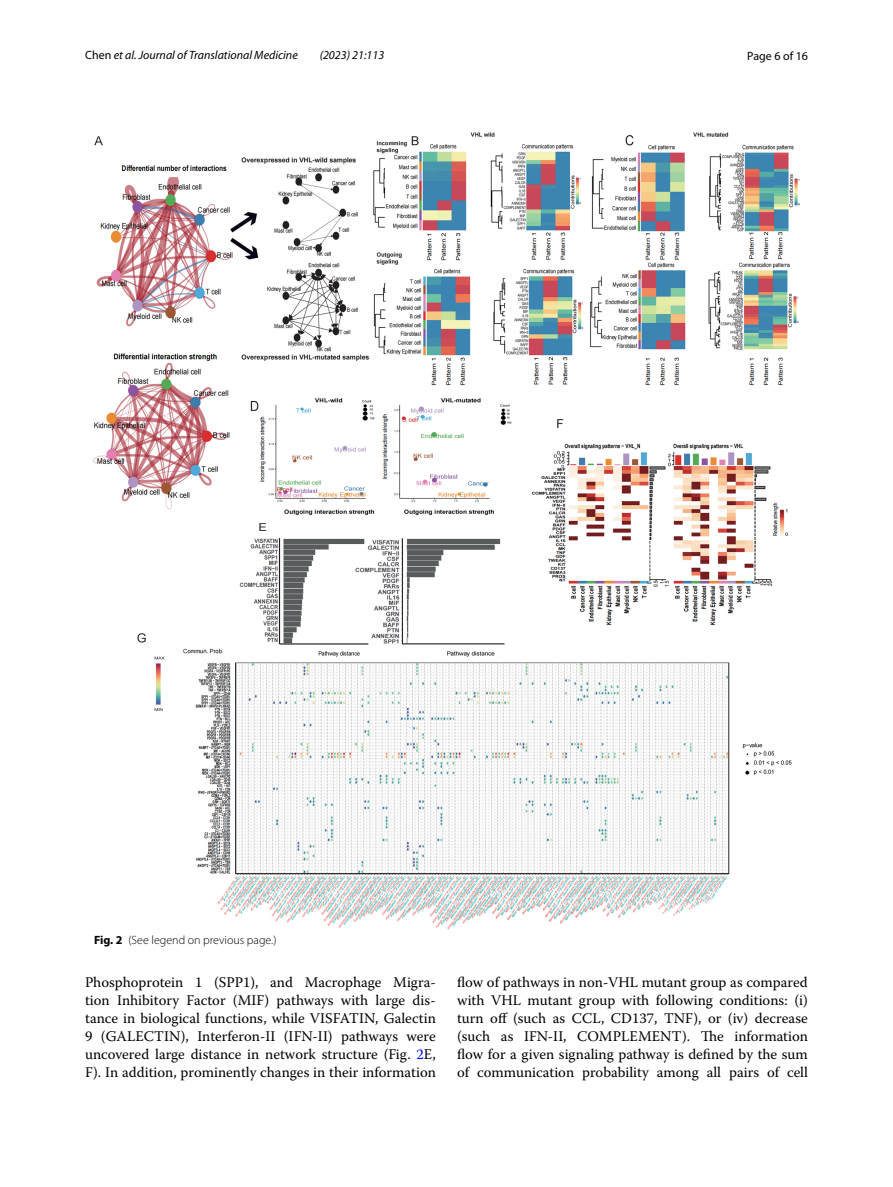
<style>
.page{position:relative;width:893px;height:1187px;background:#fff}
.page>*{position:absolute;margin:0;border:0;box-sizing:border-box;transform-origin:0 0}
.t1{font:14.7px/18px "Warnock Pro";color:#000;text-align:justify}
.t2{font:italic 12px "Myriad Pro";color:#000}
.t3{font:300 12px "Myriad Pro";color:#000}
.t4{font:12px "Myriad Pro";color:#000}
.s1{font-style:normal}
.s2{font-weight:700}
.s3{color:#00f}
</style>
<div class="page">
<img style="left:94px;top:133px;width:705px;height:795px">
<p class="t2" style="left:85px;top:48px;width:214px"><span class="s1">Chen</span> et al. Journal of Translational Medicine</p>
<p class="t2" style="left:320px;top:48px;width:66px">(2023) 21:113</p>
<p class="t4" style="left:747px;top:48px;width:62px">Page 6 of 16</p>
<p class="t3" style="left:94px;top:933px;width:184px"><span class="s2">Fig. 2</span> (See legend on previous page.)</p>
<p class="t1" style="left:85px;top:972px;width:352px">Phosphoprotein 1 (SPP1), and Macrophage Migra&shy;tion Inhibitory Factor (MIF) pathways with large dis&shy;tance in biological functions, while VISFATIN, Galectin 9 (GALECTIN), Interferon-II (IFN-II) pathways were uncovered large distance in network structure (Fig. <span class="s3">2</span>E, F). In addition, prominently changes in their information</p>
<p class="t1" style="left:457px;top:972px;width:352px">flow of pathways in non-VHL mutant group as compared with VHL mutant group with following conditions: (i) turn off (such as CCL, CD137, TNF), or (iv) decrease (such as IFN-II, COMPLEMENT). The information flow for a given signaling pathway is defined by the sum of communication probability among all pairs of cell</p>
</div>
